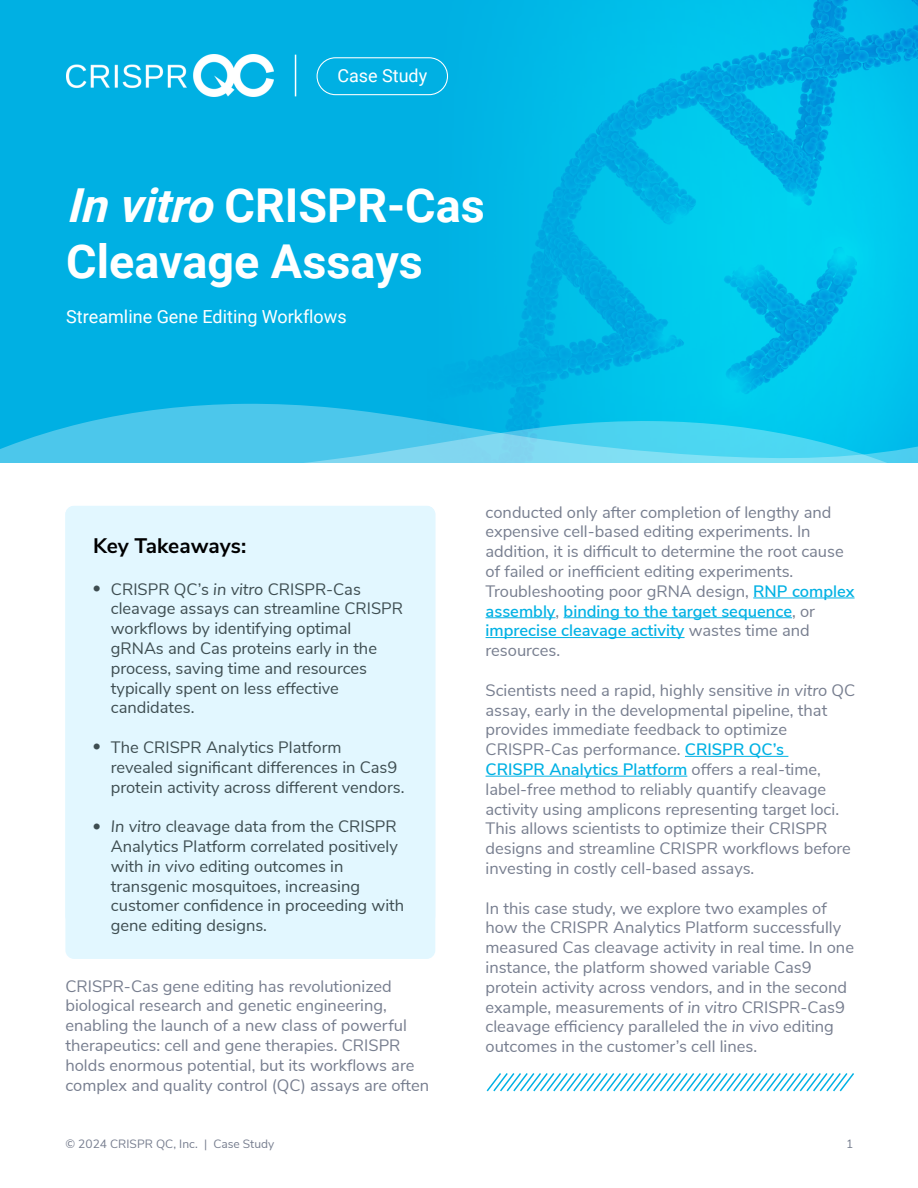
<style>
.page{position:relative;width:918px;height:1188px;background:#fff}
.page>*{position:absolute;margin:0;border:0;box-sizing:border-box;transform-origin:0 0}
.t1{font:700 46.65px/56.1px "Roboto";color:#fff}
.t2{font:700 21px "Nunito Sans";letter-spacing:-.005em;color:#000}
.t3{font:18px "Roboto";color:#fff}
.t4{font:16.5px/19.8px "Nunito Sans";color:#777e8f}
.t5{font:16.5px/19.8px "Nunito Sans";color:#3e4d51}
.t6{font:12px "Nunito Sans";color:#777e8f}
.s1{font-style:italic;font-size:46.95px}
.s2{font-style:italic}
.s3{font-weight:600;color:#00b1e4}
</style>
<div class="page">
<svg style="left:0;top:0;width:918px;height:404px;background:#00b6e5"></svg>
<svg style="left:0;top:404px;width:918px;height:17px;background:#12bee8"></svg>
<svg style="left:0;top:421px;width:918px;height:42px;background:#49cbed"></svg>
<div style="left:65px;top:506px;width:370px;height:453px;background:#e2f7ff;border-radius:9px"></div>
<div style="left:317px;top:57px;width:131px;height:38px;border:1px solid #fff;border-radius:18px"></div>
<img style="left:66px;top:55px;width:207px;height:41px">
<hr style="left:295px;top:55px;width:1px;height:41px;background:#fff">
<hr style="left:753px;top:598px;width:102px;height:1px;background:#00b1e4">
<hr style="left:486px;top:617px;width:70px;height:1px;background:#00b1e4">
<hr style="left:564px;top:617px;width:228px;height:1px;background:#00b1e4">
<hr style="left:486px;top:637px;width:199px;height:1px;background:#00b1e4">
<hr style="left:685px;top:756px;width:103px;height:1px;background:#00b1e4">
<hr style="left:486px;top:776px;width:201px;height:1px;background:#00b1e4">
<svg style="left:486px;top:1073px;width:368px;height:19px"></svg>
<p class="t3" style="left:337px;top:63px;width:91px">Case Study</p>
<h1 class="t1" style="left:66px;top:176px;width:420px"><span class="s1">Invitro</span>CRISPR-Cas<br>Cleavage Assays</h1>
<p class="t3" style="left:66px;top:304px;width:282px">Streamline Gene Editing Workflows</p>
<p class="t2" style="left:93px;top:530px;width:155px">Key Takeaways:</p>
<p class="t5" style="left:111px;top:578px;width:294px">CRISPR QC’s <span class="s2">in vitro</span> CRISPR-Cas cleavage assays can streamline CRISPR workflows by identifying optimal gRNAs and Cas proteins early in the process, saving time and resources typically spent on less effective candidates.</p>
<p class="t5" style="left:111px;top:736px;width:295px">The CRISPR Analytics Platform revealed significant differences in Cas9 protein activity across different vendors.</p>
<p class="t5" style="left:111px;top:816px;width:295px"><span class="s2">In vitro</span> cleavage data from the CRISPR Analytics Platform correlated positively with <span class="s2">in vivo</span> editing outcomes in transgenic mosquitoes, increasing customer confidence in proceeding with gene editing designs.</p>
<p class="t5" style="left:93px;top:576px;width:10px">•</p>
<p class="t5" style="left:93px;top:735px;width:10px">•</p>
<p class="t5" style="left:93px;top:814px;width:10px">•</p>
<p class="t4" style="left:65px;top:975px;width:365px">CRISPR-Cas gene editing has revolutionized biological research and genetic engineering, enabling the launch of a new class of powerful therapeutics: cell and gene therapies. CRISPR holds enormous potential, but its workflows are complex and quality control (QC) assays are often</p>
<p class="t4" style="left:486px;top:501px;width:371px">conducted only after completion of lengthy and expensive cell-based editing experiments. In addition, it is difficult to determine the root cause of failed or inefficient editing experiments.<br>Troubleshooting poor gRNA design, <span class="s3">RNP complex assembly</span>, <span class="s3">binding to the target sequence</span>, or <span class="s3">imprecise cleavage activity</span> wastes time and resources.</p>
<p class="t4" style="left:486px;top:679px;width:371px">Scientists need a rapid, highly sensitive <span class="s2">in vitro</span> QC assay, early in the developmental pipeline, that provides immediate feedback to optimize CRISPR-Cas performance. <span class="s3">CRISPR QC’s<br>CRISPR Analytics Platform</span> offers a real-time, label-free method to reliably quantify cleavage activity using amplicons representing target loci.<br>This allows scientists to optimize their CRISPR designs and streamline CRISPR workflows before investing in costly cell-based assays.</p>
<p class="t4" style="left:486px;top:897px;width:370px">In this case study, we explore two examples of how the CRISPR Analytics Platform successfully measured Cas cleavage activity in real time. In one instance, the platform showed variable Cas9 protein activity across vendors, and in the second example, measurements of <span class="s2">in vitro</span> CRISPR-Cas9 cleavage efficiency paralleled the <span class="s2">in vivo</span> editing outcomes in the customer’s cell lines.</p>
<p class="t6" style="left:65px;top:1135px;width:210px">© 2024 CRISPR QC, Inc. | Case Study</p>
<p class="t6" style="left:846px;top:1135px;width:9px">1</p>
</div>
